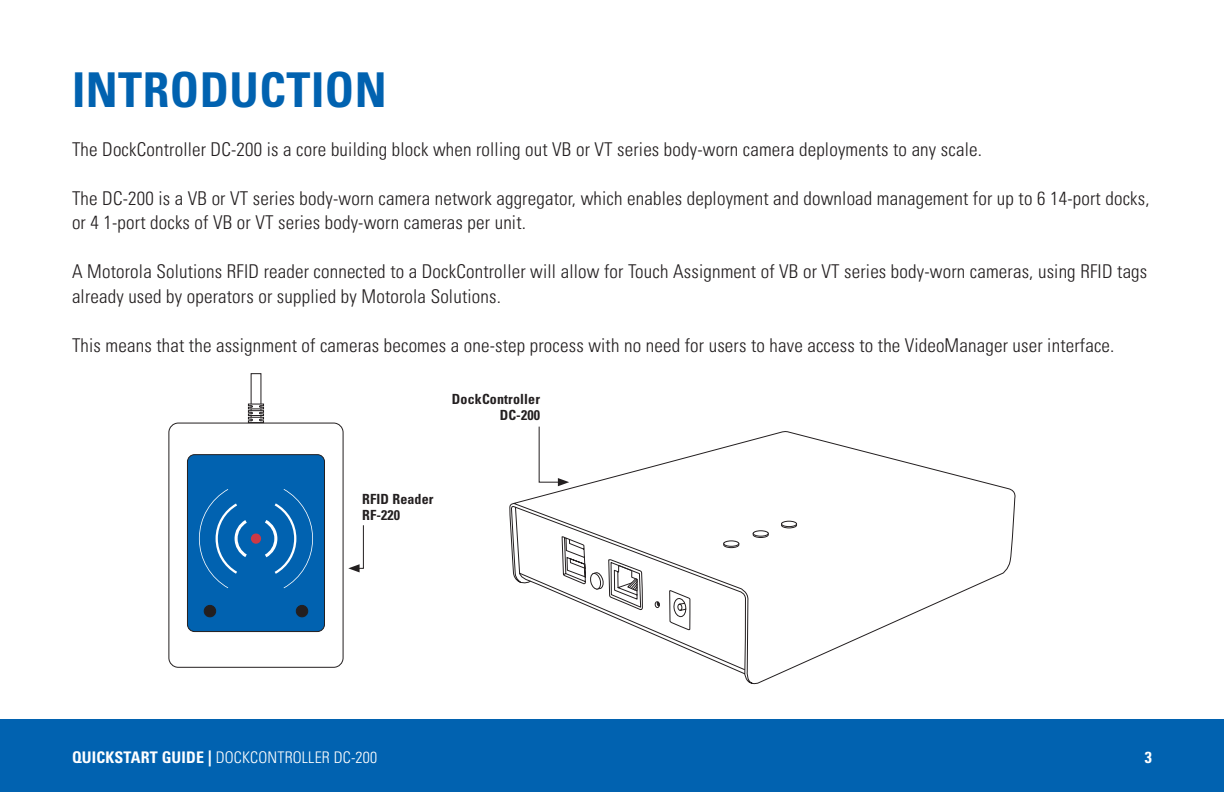
<style>
.page{position:relative;width:1224px;height:792px;background:#fff}
.page>*{position:absolute;margin:0;border:0;box-sizing:border-box;transform-origin:0 0}
.CONTENT_HEADER{font:700 condensed 48px "Univers LT Pro";letter-spacing:.01em;color:#0162b0}
.COPY{font:300 condensed 19px/24.4px "Univers LT Pro";letter-spacing:.01em;color:#231f20}
.t1{font:300 condensed 16px "Univers LT Pro";letter-spacing:.01em;color:#fff}
.t2{font:700 condensed 16px "Univers LT Pro";color:#fff}
.SML_COPY_-_RIGHT_ALI{font:700 condensed 14px "Univers LT Pro";letter-spacing:.01em;color:#231f20}
.SML_COPY_-_LEFT_ALIG{font:700 condensed 14px "Univers LT Pro";letter-spacing:.01em;color:#231f20}
.s1{font-weight:700}
</style>
<div class="page">
<div style="left:0;top:719px;width:1224px;height:73px;background:#0162b0"></div>
<svg style="left:509px;top:431px;width:507px;height:254px"></svg>
<svg style="left:723px;top:541px;width:16px;height:7px"></svg>
<div style="left:724px;top:541px;width:15px;height:5px;background:#fff;border-radius:50%"></div>
<div style="left:723px;top:541px;width:16px;height:6px;border:1px solid #231f20;border-radius:50%"></div>
<svg style="left:753px;top:531px;width:16px;height:7px"></svg>
<div style="left:753px;top:531px;width:15px;height:5px;background:#fff;border-radius:50%"></div>
<div style="left:753px;top:530px;width:16px;height:7px;border:1px solid #231f20;border-radius:50%"></div>
<svg style="left:781px;top:522px;width:16px;height:7px"></svg>
<div style="left:782px;top:521px;width:15px;height:6px;background:#fff;border-radius:50%"></div>
<div style="left:781px;top:521px;width:16px;height:6px;border:1px solid #231f20;border-radius:50%"></div>
<svg style="left:519px;top:564px;width:226px;height:121px"></svg>
<svg style="left:561px;top:536px;width:99px;height:115px"></svg>
<div style="left:168px;top:423px;width:176px;height:245px;border:1px solid #231f20;border-radius:9px"></div>
<div style="left:187px;top:455px;width:137px;height:177px;background:#0162b0;border-radius:7px"></div>
<div style="left:187px;top:454px;width:138px;height:178px;border:1px solid #231f20;border-radius:7px"></div>
<div style="left:204px;top:605px;width:12px;height:12px;background:#231f20;border-radius:50%"></div>
<div style="left:204px;top:605px;width:12px;height:12px;border:1px solid #231f20;border-radius:50%"></div>
<div style="left:296px;top:605px;width:12px;height:12px;background:#231f20;border-radius:50%"></div>
<div style="left:296px;top:605px;width:12px;height:12px;border:1px solid #231f20;border-radius:50%"></div>
<svg style="left:199px;top:489px;width:114px;height:99px"></svg>
<svg style="left:248px;top:403px;width:16px;height:20px"></svg>
<svg style="left:348px;top:525px;width:16px;height:47px"></svg>
<svg style="left:538px;top:426px;width:31px;height:60px"></svg>
<p class="CONTENT_HEADER" style="left:72px;top:60px;width:316px">INTRODUCTION</p>
<p class="COPY" style="left:72px;top:136px;width:911px">The DockController DC-200 is a core building block when rolling out VB or VT series body-worn camera deployments to any scale.</p>
<p class="COPY" style="left:72px;top:185px;width:1079px">The DC-200 is a VB or VT series body-worn camera network aggregator, which enables deployment and download management for up to 6 14-port docks, or 4 1-port docks of VB or VT series body-worn cameras per unit.</p>
<p class="COPY" style="left:72px;top:258px;width:1077px">A Motorola Solutions RFID reader connected to a DockController will allow for Touch Assignment of VB or VT series body-worn cameras, using RFID tags already used by operators or supplied by Motorola Solutions.</p>
<p class="COPY" style="left:72px;top:332px;width:1044px">This means that the assignment of cameras becomes a one-step process with no need for users to have access to the VideoManager user interface.</p>
<p class="SML_COPY_-_RIGHT_ALI" style="left:452px;top:391px;width:90px">DockController</p>
<p class="SML_COPY_-_RIGHT_ALI" style="left:500px;top:407px;width:42px">DC-200</p>
<p class="SML_COPY_-_LEFT_ALIG" style="left:362px;top:490px;width:73px">RFID Reader</p>
<p class="SML_COPY_-_LEFT_ALIG" style="left:362px;top:506px;width:40px">RF-220</p>
<p class="t1" style="left:72px;top:746px;width:307px"><span class="s1">QUICKSTART GUIDE |</span> DOCKCONTROLLER DC-200</p>
<p class="t2" style="left:1145px;top:747px;width:9px">3</p>
</div>
